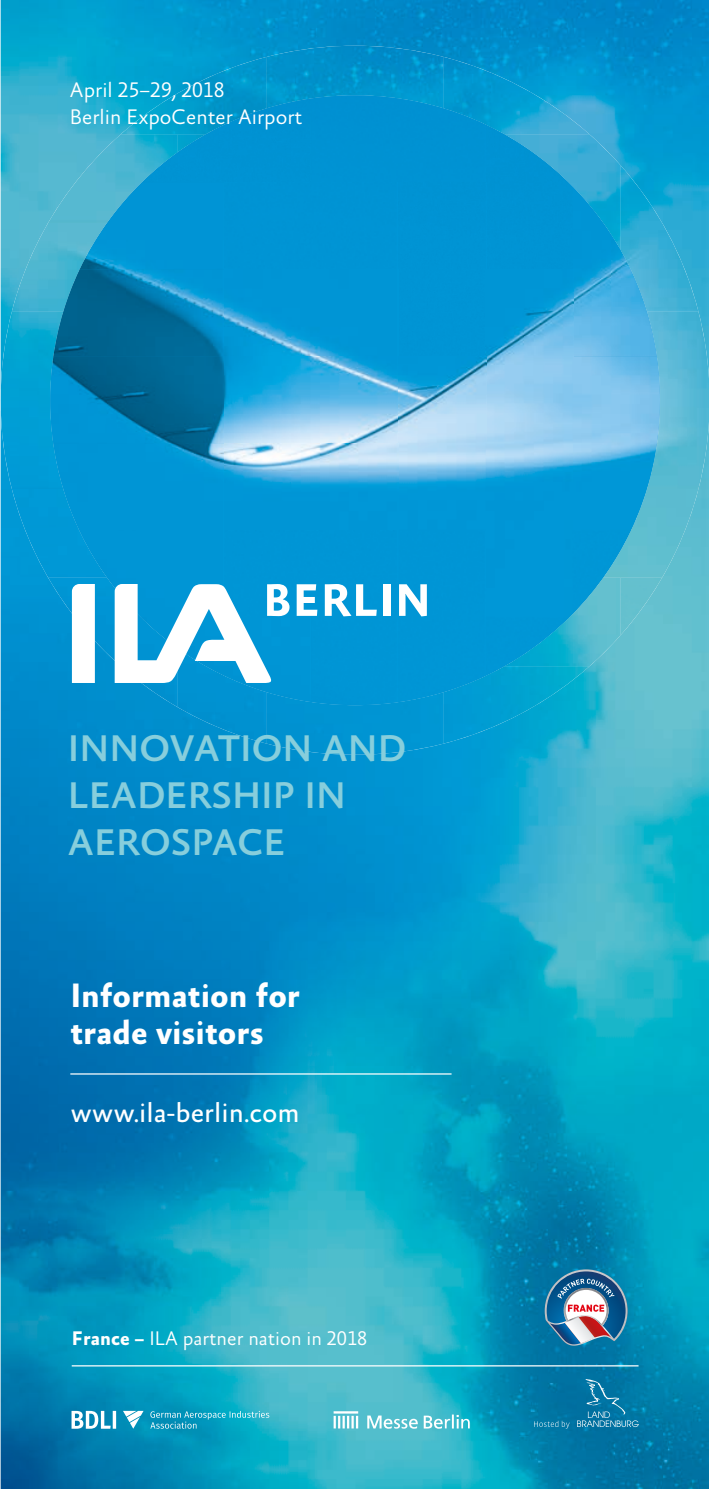
<style>
.page{position:relative;width:709px;height:1489px;background:#fff}
.page>*{position:absolute;margin:0;border:0;box-sizing:border-box;transform-origin:0 0}
.t1{font:500 37.75px/47px "Absara Sans TF";color:#87cedc}
.t2{font:700 34.5px/37.5px "Absara Sans TF";color:#fff}
.t3{font:28px "Absara Sans TF";color:#fff}
.t4{font:300 21.5px/26.8px "Absara Sans TF";color:#fff}
.t5{font:300 20px "Absara Sans TF";color:#fff}
.s1{font-weight:700}
</style>
<div class="page">
<img style="left:1px;top:0;width:708px;height:1488px">
<img style="left:120px;top:57px;width:146px;height:77px">
<img style="left:266px;top:46px;width:177px;height:52px">
<img style="left:443px;top:57px;width:146px;height:77px">
<img style="left:48px;top:134px;width:94px;height:89px">
<img style="left:573px;top:134px;width:47px;height:53px">
<img style="left:620px;top:165px;width:78px;height:146px">
<img style="left:12px;top:223px;width:68px;height:88px">
<img style="left:1px;top:311px;width:52px;height:178px">
<img style="left:657px;top:311px;width:52px;height:178px">
<div style="left:12px;top:489px;width:68px;height:88px;background:#0098d6"></div>
<div style="left:630px;top:489px;width:68px;height:88px;background:#5fbed0"></div>
<img style="left:48px;top:577px;width:67px;height:89px">
<div style="left:177px;top:702px;width:89px;height:41px;background:#0090cf"></div>
<img style="left:568px;top:613px;width:52px;height:53px">
<div style="left:620px;top:577px;width:42px;height:58px;background:#65c0cf"></div>
<img style="left:121px;top:683px;width:57px;height:24px">
<div style="left:266px;top:702px;width:177px;height:52px;background:#0094d2"></div>
<img style="left:443px;top:666px;width:146px;height:77px">
<img style="left:142px;top:98px;width:169px;height:84px">
<div style="left:311px;top:95px;width:175px;height:87px;background:#0092d2"></div>
<img style="left:486px;top:125px;width:87px;height:493px">
<img style="left:80px;top:182px;width:318px;height:87px">
<img style="left:398px;top:182px;width:88px;height:520px">
<img style="left:573px;top:187px;width:84px;height:169px">
<img style="left:53px;top:269px;width:346px;height:87px">
<img style="left:50px;top:356px;width:349px;height:88px">
<img style="left:573px;top:356px;width:87px;height:175px">
<img style="left:53px;top:443px;width:346px;height:88px">
<div style="left:80px;top:531px;width:319px;height:87px;background:#0095d5"></div>
<img style="left:573px;top:531px;width:57px;height:82px">
<div style="left:142px;top:618px;width:169px;height:84px;background:#0093d2"></div>
<div style="left:311px;top:618px;width:88px;height:87px;background:#0095d5"></div>
<img style="left:486px;top:618px;width:82px;height:57px">
<hr style="left:70px;top:1073px;width:381px;height:1px;background:#fff">
<svg style="left:72px;top:584px;width:23px;height:99px"></svg>
<svg style="left:115px;top:584px;width:174px;height:99px"></svg>
<svg style="left:297px;top:584px;width:20px;height:32px"></svg>
<svg style="left:325px;top:584px;width:52px;height:32px"></svg>
<div style="left:383px;top:584px;width:7px;height:32px;background:#fff"></div>
<svg style="left:399px;top:584px;width:28px;height:32px"></svg>
<svg style="left:367px;top:1414px;width:103px;height:14px"></svg>
<hr style="left:333px;top:1410px;width:25px;height:3px;background:#fff">
<svg style="left:333px;top:1415px;width:25px;height:13px"></svg>
<svg style="left:577px;top:1378px;width:61px;height:48px;background:#1781ab"></svg>
<svg style="left:534px;top:1420px;width:35px;height:8px"></svg>
<hr style="left:72px;top:1364px;width:566px;height:2px;background:#fff">
<img style="left:544px;top:1269px;width:83px;height:76px">
<svg style="left:72px;top:1410px;width:44px;height:18px"></svg>
<svg style="left:123px;top:1410px;width:21px;height:18px"></svg>
<svg style="left:150px;top:1410px;width:119px;height:18px;background:#25abc7"></svg>
<p class="t4" style="left:70px;top:77px;width:234px">April 25–29, 2018<br>Berlin ExpoCenter Airport</p>
<h1 class="t1" style="left:68px;top:727px;width:340px">INNOVATION AND<br>LEADERSHIP IN<br>AEROSPACE</h1>
<h2 class="t2" style="left:70px;top:977px;width:231px">Information for trade visitors</h2>
<h3 class="t3" style="left:70px;top:1097px;width:231px">www.ila-berlin.com</h3>
<p class="t5" style="left:72px;top:1327px;width:297px"><span class="s1">France –</span> ILA partner nation in 2018</p>
</div>
